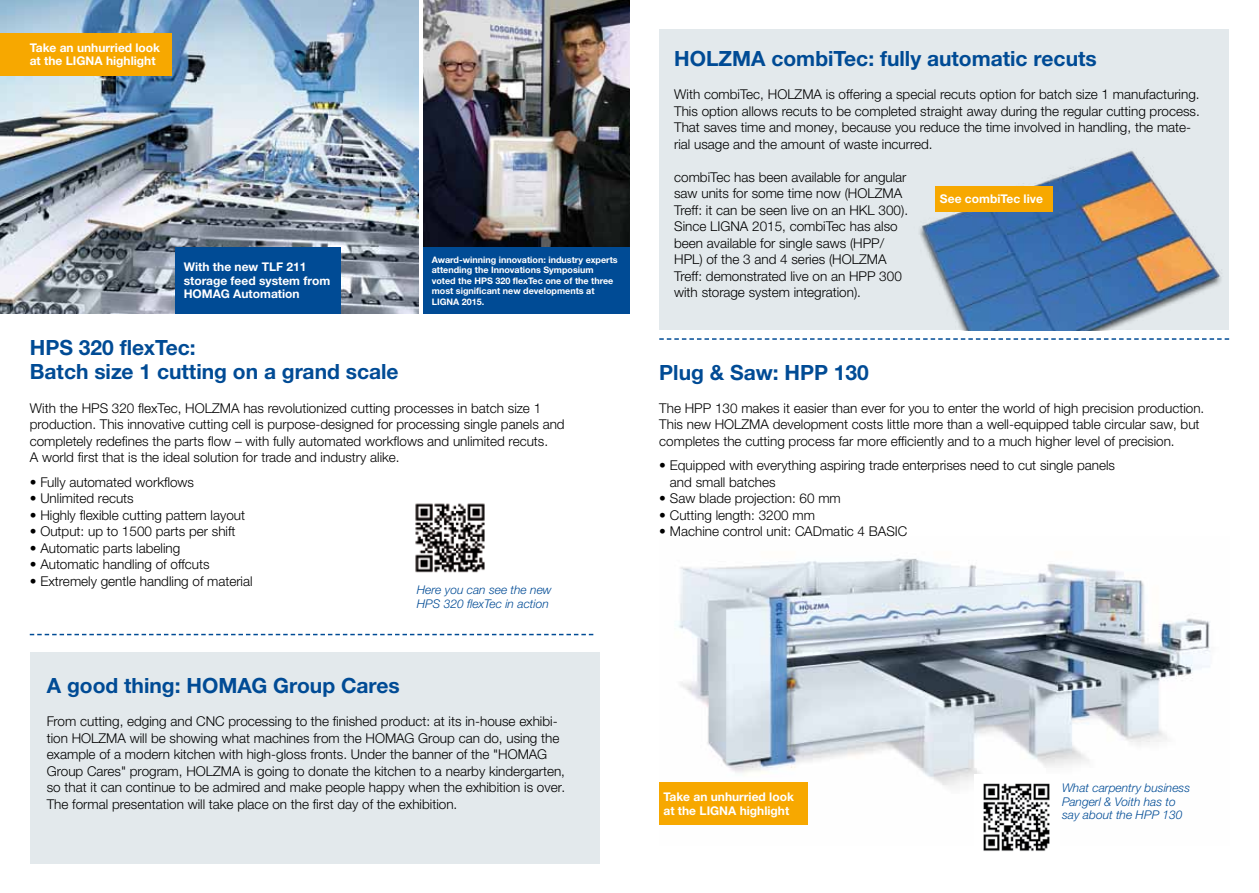
<style>
.page{position:relative;width:1259px;height:893px;background:#fff}
.page>*{position:absolute;margin:0;border:0;box-sizing:border-box;transform-origin:0 0}
.t1{font:700 21px/24px "Helvetica Neue LTW1 G";color:#004b95}
.t2{font:300 13.5px/16.5px "Helvetica Neue LTW1 G";color:#000}
.t3{font:700 12px/13.5px "Helvetica Neue LTW1 G";color:#fff}
.t4{font:italic 300 12px/13.5px "Helvetica Neue LTW1 G";color:#004b95}
.t5{font:700 9px/10.5px "Helvetica Neue LTW1 G";color:#fff}
</style>
<div class="page">
<div style="left:30px;top:652px;width:570px;height:211px;background:#e3e9ec"></div>
<div style="left:659px;top:30px;width:570px;height:300px;background:#e3e9ec"></div>
<img style="left:919px;top:150px;width:303px;height:180px">
<svg style="left:30px;top:634px;width:563px;height:1px"></svg>
<svg style="left:659px;top:338px;width:570px;height:2px"></svg>
<div style="left:935px;top:186px;width:118px;height:26px;background:#f7a800"></div>
<img style="left:678px;top:558px;width:533px;height:229px">
<div style="left:974px;top:774px;width:85px;height:85px;background:#fff"></div>
<img style="left:983px;top:783px;width:67px;height:68px">
<img style="left:0;top:0;width:419px;height:314px">
<img style="left:415px;top:503px;width:70px;height:70px">
<img style="left:423px;top:0;width:206px;height:248px">
<div style="left:423px;top:248px;width:206px;height:66px;background:#004b95"></div>
<div style="left:0;top:33px;width:172px;height:43px;background:#f7a800"></div>
<div style="left:659px;top:782px;width:149px;height:43px;background:#f7a800"></div>
<div style="left:175px;top:248px;width:165px;height:66px;background:#004b95"></div>
<p class="t3" style="left:30px;top:41px;width:132px">Take an unhurried look at the LIGNA highlight</p>
<p class="t3" style="left:184px;top:260px;width:148px">With the new TLF 211 storage feed system from<br>HOMAG Automation</p>
<p class="t5" style="left:432px;top:254px;width:188px">Award-winning innovation: industry experts attending the Innovations Symposium voted the HPS 320 flexTec one of the three most significant new developments at LIGNA 2015.</p>
<h1 class="t1" style="left:30px;top:335px;width:370px">HPS 320 flexTec:<br>Batch size 1 cutting on a grand scale</h1>
<p class="t2" style="left:30px;top:399px;width:536px">With the HPS 320 flexTec, HOLZMA has revolutionized cutting processes in batch size 1 production. This innovative cutting cell is purpose-designed for processing single panels and completely redefines the parts flow – with fully automated workflows and unlimited recuts.<br>A world first that is the ideal solution for trade and industry alike.</p>
<p class="t2" style="left:30px;top:474px;width:166px">• Fully automated workflows</p>
<p class="t2" style="left:30px;top:490px;width:106px">• Unlimited recuts</p>
<p class="t2" style="left:30px;top:507px;width:217px">• Highly flexible cutting pattern layout</p>
<p class="t2" style="left:30px;top:523px;width:207px">• Output: up to 1500 parts per shift</p>
<p class="t2" style="left:30px;top:540px;width:152px">• Automatic parts labeling</p>
<p class="t2" style="left:30px;top:556px;width:181px">• Automatic handling of offcuts</p>
<p class="t2" style="left:30px;top:573px;width:224px">• Extremely gentle handling of material</p>
<p class="t4" style="left:417px;top:583px;width:136px">Here you can see the new<br>HPS 320 flexTec in action</p>
<h1 class="t1" style="left:47px;top:673px;width:354px">A good thing: HOMAG Group Cares</h1>
<p class="t2" style="left:47px;top:713px;width:520px">From cutting, edging and CNC processing to the finished product: at its in-house exhibi&shy;tion HOLZMA will be showing what machines from the HOMAG Group can do, using the example of a modern kitchen with high-gloss fronts. Under the banner of the "HOMAG Group Cares" program, HOLZMA is going to donate the kitchen to a nearby kindergarten, so that it can continue to be admired and make people happy when the exhibition is over.<br>The formal presentation will take place on the first day of the exhibition.</p>
<h1 class="t1" style="left:674px;top:46px;width:424px">HOLZMA combiTec: fully automatic recuts</h1>
<p class="t2" style="left:674px;top:86px;width:527px">With combiTec, HOLZMA is offering a special recuts option for batch size 1 manufacturing.<br>This option allows recuts to be completed straight away during the regular cutting process.<br>That saves time and money, because you reduce the time involved in handling, the mate&shy;rial usage and the amount of waste incurred.</p>
<p class="t2" style="left:674px;top:168px;width:235px">combiTec has been available for angular saw units for some time now (HOLZMA Treff: it can be seen live on an HKL 300).<br>Since LIGNA 2015, combiTec has also been available for single saws (HPP/ HPL) of the 3 and 4 series (HOLZMA Treff: demonstrated live on an HPP 300 with storage system integration).</p>
<p class="t3" style="left:940px;top:192px;width:104px">See combiTec live</p>
<h1 class="t1" style="left:659px;top:360px;width:211px">Plug &amp; Saw: HPP 130</h1>
<p class="t2" style="left:659px;top:399px;width:546px">The HPP 130 makes it easier than ever for you to enter the world of high precision production.<br>This new HOLZMA development costs little more than a well-equipped table circular saw, but completes the cutting process far more efficiently and to a much higher level of precision.</p>
<p class="t2" style="left:670px;top:457px;width:447px;text-indent:-11px">• Equipped with everything aspiring trade enterprises need to cut single panels and small batches</p>
<p class="t2" style="left:659px;top:490px;width:183px">• Saw blade projection: 60 mm</p>
<p class="t2" style="left:659px;top:507px;width:157px">• Cutting length: 3200 mm</p>
<p class="t2" style="left:659px;top:523px;width:250px">• Machine control unit: CADmatic 4 BASIC</p>
<p class="t3" style="left:663px;top:790px;width:132px">Take an unhurried look at the LIGNA highlight</p>
<p class="t4" style="left:1062px;top:781px;width:130px">What carpentry business<br>Pangerl &amp; Voith has to say about the HPP 130</p>
</div>
